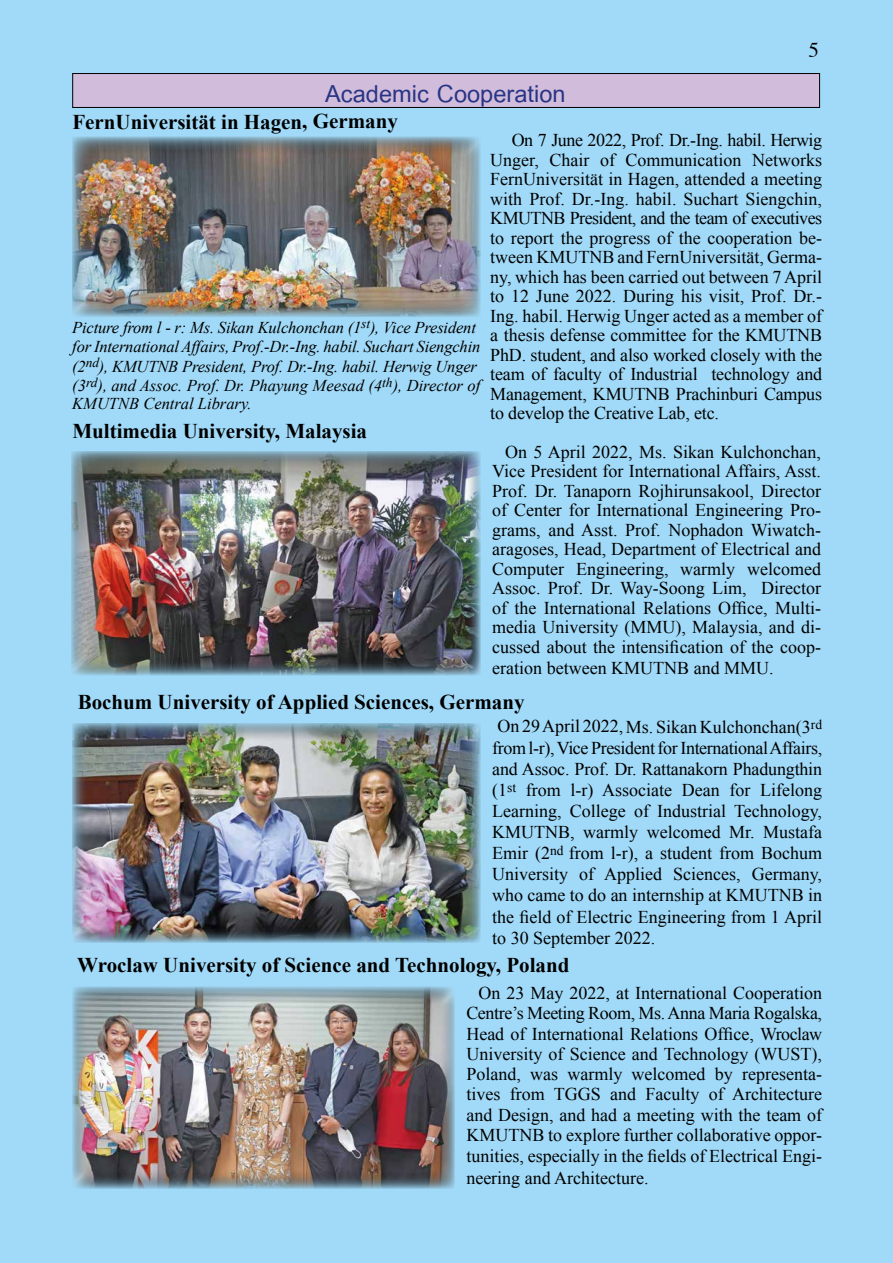
<style>
.page{position:relative;width:893px;height:1263px;background:#a1daf8}
.page>*{position:absolute;margin:0;border:0;box-sizing:border-box;transform-origin:0 0}
.t1{font:700 36px "Cordia New";color:#283583}
.t2{font:700 21px "Times New Roman";color:#000}
.t3{font:21px "Times";color:#000}
.t4{font:18px/19.5px "Times New Roman";color:#000;text-align:justify}
.t5{font:italic 16.5px/19.5px "Times New Roman";letter-spacing:-.01em;color:#000}
</style>
<div class="page">
<div style="left:73px;top:74px;width:747px;height:33px;background:#d1bcdc"></div>
<div style="left:72px;top:73px;width:748px;height:35px;border:1px solid #000"></div>
<div style="left:71px;top:722px;width:410px;height:221px;background:#000;opacity:.5"></div>
<div style="left:70px;top:450px;width:412px;height:227px;background:#000;opacity:.5"></div>
<div style="left:71px;top:135px;width:410px;height:184px;background:#000;opacity:.5"></div>
<div style="left:71px;top:985px;width:391px;height:204px;background:#000;opacity:.5"></div>
<h1 class="t1" style="left:325px;top:72px;width:242px">Academic Cooperation</h1>
<p class="t3" style="left:808px;top:31px;width:12px">5</p>
<p class="t2" style="left:72px;top:107px;width:327px">FernUniversität in Hagen, Germany</p>
<p class="t4" style="left:490px;top:130px;width:333px;text-indent:21px">On 7 June 2022, Prof. Dr.-Ing. habil. Herwig Unger, Chair of Communication Networks FernUniversität in Hagen, attended a meeting with Prof. Dr.-Ing. habil. Suchart Siengchin, KMUTNB President, and the team of executives to report the progress of the cooperation be&shy;tween KMUTNB and FernUniversität, Germa&shy;ny, which has been carried out between 7 April to 12 June 2022. During his visit, Prof. Dr.- Ing. habil. Herwig Unger acted as a member of a thesis defense committee for the KMUTNB PhD. student, and also worked closely with the team of faculty of Industrial technology and Management, KMUTNB Prachinburi Campus to develop the Creative Lab, etc.</p>
<p class="t4" style="left:492px;top:442px;width:330px;text-indent:13px">On 5 April 2022, Ms. Sikan Kulchonchan, Vice President for International Affairs, Asst.<br>Prof. Dr. Tanaporn Rojhirunsakool, Director of Center for International Engineering Pro&shy;grams, and Asst. Prof. Nophadon Wiwatch&shy;aragoses, Head, Department of Electrical and Computer Engineering, warmly welcomed Assoc. Prof. Dr. Way-Soong Lim, Director of the International Relations Office, Multi&shy;media University (MMU), Malaysia, and di&shy;cussed about the intensification of the coop-</p>
<p class="t4" style="left:492px;top:658px;width:283px">eration between KMUTNB and MMU.</p>
<p class="t5" style="left:72px;top:317px;width:410px">Picture from l - r: Ms. Sikan Kulchonchan (1<sup>st</sup>), Vice President for International Affairs, Prof.-Dr.-Ing. habil. Suchart Siengchin (2<sup>nd</sup>), KMUTNB President, Prof. Dr.-Ing. habil. Herwig Unger (3<sup>rd</sup>), and Assoc. Prof. Dr. Phayung Meesad (4<sup>th</sup>), Director of</p>
<p class="t5" style="left:72px;top:393px;width:181px">KMUTNB Central Library.</p>
<p class="t2" style="left:72px;top:417px;width:296px">Multimedia University, Malaysia</p>
<p class="t2" style="left:78px;top:687px;width:448px">Bochum University of Applied Sciences, Germany</p>
<p class="t4" style="left:492px;top:716px;width:331px;line-height:21px;text-indent:5px">On 29 April 2022, Ms. Sikan Kulchonchan(3<sup>rd </sup>from l-r), Vice President for International Affairs, and Assoc. Prof. Dr. Rattanakorn Phadungthin (1<sup>st</sup> from l-r) Associate Dean for Lifelong Learning, College of Industrial Technology, KMUTNB, warmly welcomed Mr. Mustafa Emir (2<sup>nd</sup> from l-r), a student from Bochum University of Applied Sciences, Germany, who came to do an internship at KMUTNB in the field of Electric Engineering from 1 April to 30 September 2022.</p>
<p class="t2" style="left:77px;top:950px;width:494px">Wroclaw University of Science and Technology, Poland</p>
<p class="t4" style="left:466px;top:982px;width:357px;line-height:20.5px;text-indent:12px">On 23 May 2022, at International Cooperation Centre’s Meeting Room, Ms. Anna Maria Rogalska, Head of International Relations Office, Wroclaw University of Science and Technology (WUST), Poland, was warmly welcomed by representa&shy;tives from TGGS and Faculty of Architecture and Design, and had a meeting with the team of KMUTNB to explore further collaborative oppor&shy;tunities, especially in the fields of Electrical Engi&shy;neering and Architecture.</p>
</div>
